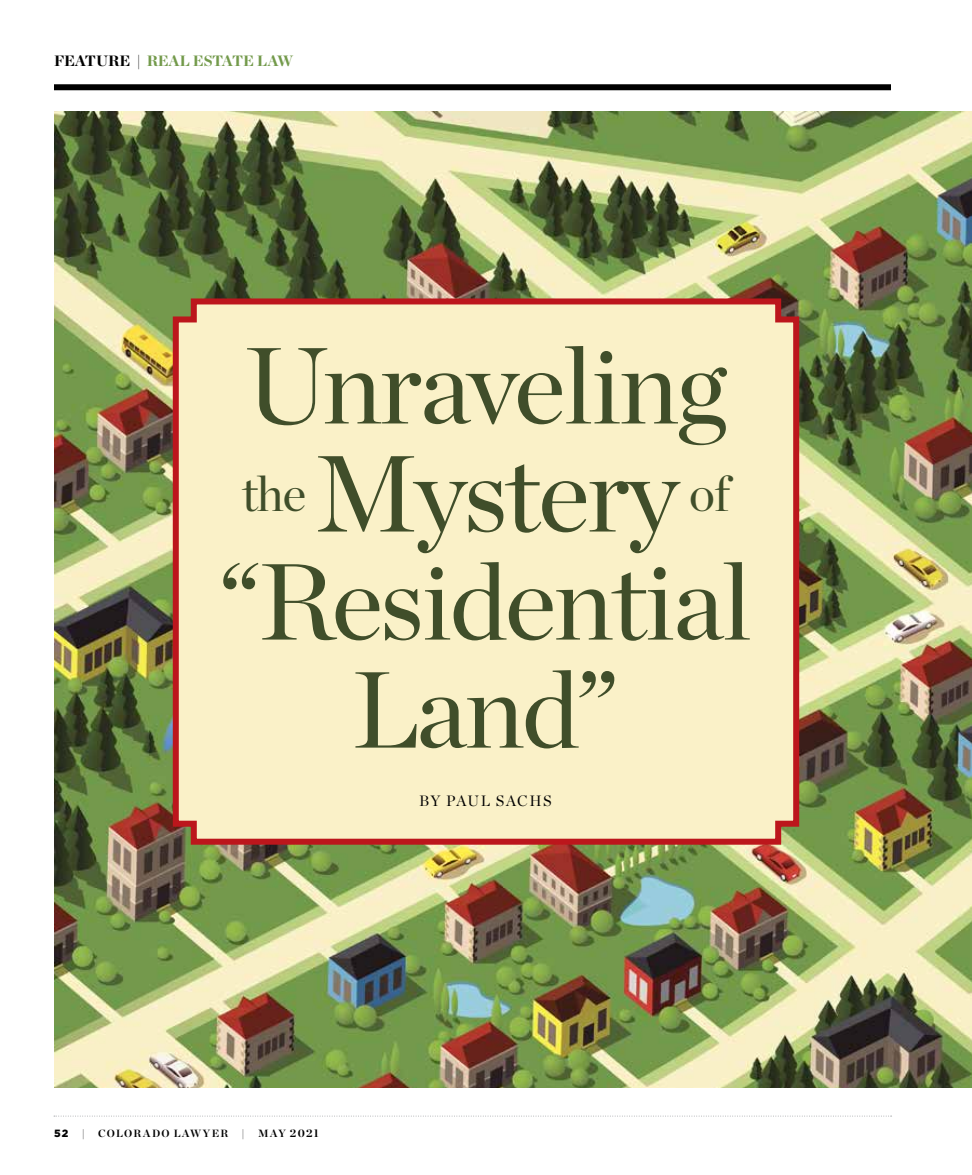
<style>
.page{position:relative;width:972px;height:1175px;background:#fff}
.page>*{position:absolute;margin:0;border:0;box-sizing:border-box;transform-origin:0 0}
.t1{font:108px/108px "Chronicle Display";letter-spacing:-.02em;color:#404e2a;text-align:center}
.t2{font:900 15px "Chronicle Display";color:#739a4b}
.t3{font:15px "Chronicle Display";letter-spacing:.095em;color:#000}
.t4{font:700 11.25px "Chronicle Display";color:#000}
.t5{font:700 10.5px "Chronicle Display";letter-spacing:.12em;color:#000}
.t6{font:900 10.5px "Gotham";color:#000}
.s1{color:#000}
.s2{font-size:10.5px}
</style>
<div class="page">
<svg style="left:54px;top:1115px;width:838px;height:1px"></svg>
<div style="left:54px;top:84px;width:837px;height:6px;background:#000"></div>
<img style="left:54px;top:112px;width:918px;height:976px">
<div style="left:170px;top:295px;width:632px;height:552px;background:#faf1c8"></div>
<p class="t2" style="left:54px;top:48px;width:240px"><span class="s1">FEATURE |</span> REAL ESTATE LAW</p>
<p class="t1" style="left:219px;top:324px;width:535px">Unraveling <sup>the</sup> Mystery <sup>of </sup>“Residential<br>Land”</p>
<p class="t3" style="left:419px;top:789px;width:134px">BY PAUL SACHS</p>
<p class="t6" style="left:54px;top:1126px;width:16px">52</p>
<p class="t5" style="left:82px;top:1125px;width:5px">|</p>
<p class="t5" style="left:98px;top:1125px;width:132px">COLORADO LAWYER</p>
<p class="t5" style="left:242px;top:1125px;width:5px">|</p>
<p class="t4" style="left:258px;top:1124px;width:62px"><span class="s2">MAY</span> 2021</p>
</div>
